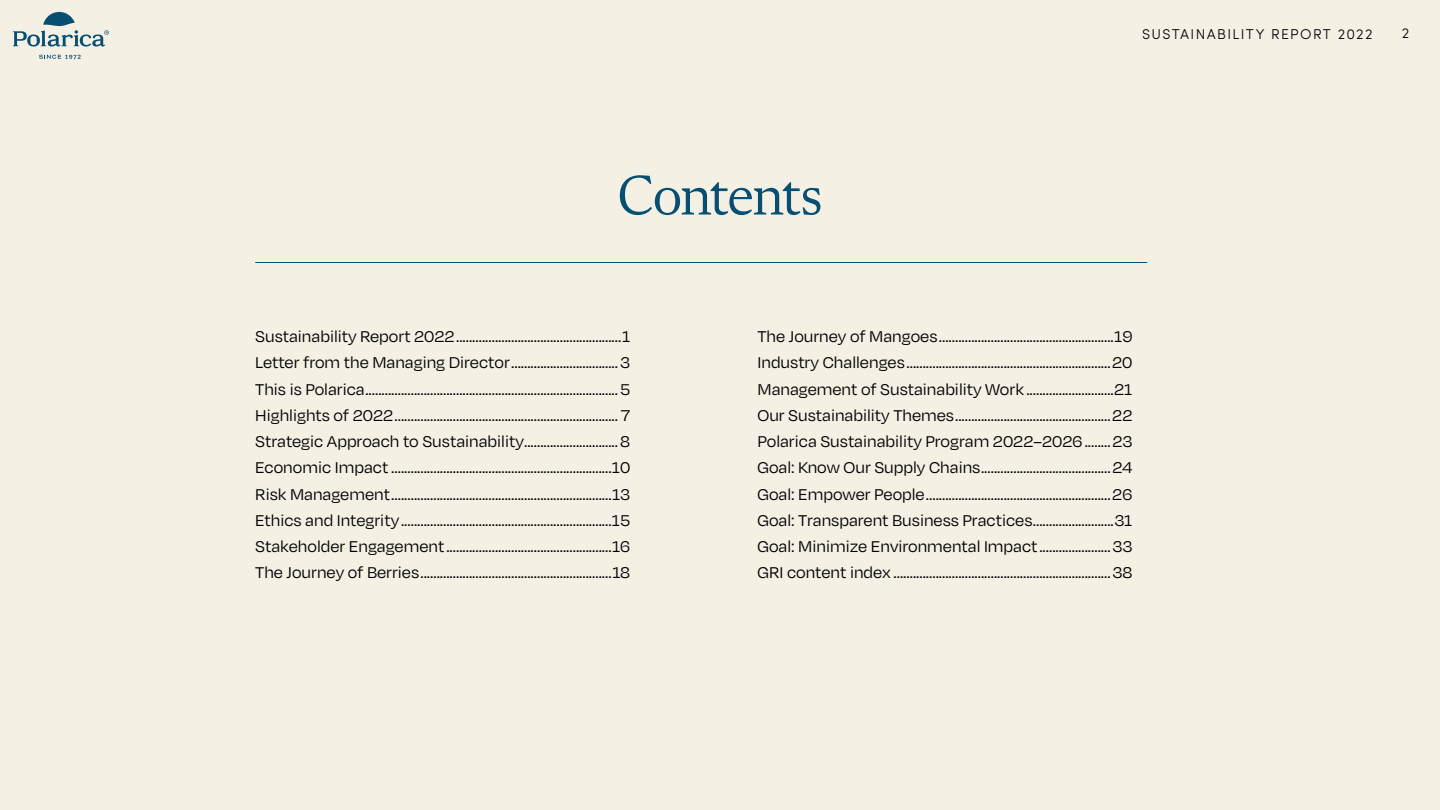
<style>
.page{position:relative;width:1440px;height:810px;background:#f4f0e4}
.page>*{position:absolute;margin:0;border:0;box-sizing:border-box;transform-origin:0 0}
.t1{font:57px "Flecha S";letter-spacing:-.03em;color:#074f72}
.t2{font:18px "Degular";color:#000}
.t3{font:300 14.25px "Sofia Pro";letter-spacing:.09em;color:#000}
</style>
<div class="page">
<svg style="left:39px;top:55px;width:42px;height:4px"></svg>
<svg style="left:13px;top:12px;width:96px;height:35px"></svg>
<hr style="left:255px;top:262px;width:892px;height:1px;background:#074f72">
<p class="t3" style="left:1142px;top:23px;width:232px">SUSTAINABILITY REPORT 2022</p>
<p class="t3" style="left:1402px;top:23px;width:9px">2</p>
<p class="t1" style="left:617px;top:163px;width:207px">Contents</p>
<p class="t2" style="left:255px;top:326px;width:377px">Sustainability Report 2022...................................................1</p>
<p class="t2" style="left:255px;top:352px;width:377px">Letter from the Managing Director.................................3</p>
<p class="t2" style="left:255px;top:378px;width:377px">This is Polarica..............................................................................5</p>
<p class="t2" style="left:255px;top:404px;width:377px">Highlights of 2022..................................................................... 7</p>
<p class="t2" style="left:255px;top:431px;width:376px">Strategic Approach to Sustainability.............................8</p>
<p class="t2" style="left:255px;top:457px;width:377px">Economic Impact ....................................................................10</p>
<p class="t2" style="left:255px;top:483px;width:377px">Risk Management....................................................................13</p>
<p class="t2" style="left:255px;top:509px;width:377px">Ethics and Integrity.................................................................15</p>
<p class="t2" style="left:255px;top:536px;width:377px">Stakeholder Engagement...................................................16</p>
<p class="t2" style="left:255px;top:562px;width:377px">The Journey of Berries...........................................................18</p>
<p class="t2" style="left:758px;top:326px;width:377px">The Journey of Mangoes......................................................19</p>
<p class="t2" style="left:758px;top:352px;width:377px">Industry Challenges...............................................................20</p>
<p class="t2" style="left:758px;top:378px;width:377px">Management of Sustainability Work ...........................21</p>
<p class="t2" style="left:758px;top:404px;width:377px">Our Sustainability Themes................................................22</p>
<p class="t2" style="left:758px;top:431px;width:377px">Polarica Sustainability Program 2022–2026........23</p>
<p class="t2" style="left:758px;top:457px;width:376px">Goal: Know Our Supply Chains........................................24</p>
<p class="t2" style="left:758px;top:483px;width:377px">Goal: Empower People.........................................................26</p>
<p class="t2" style="left:758px;top:509px;width:377px">Goal: Transparent Business Practices.........................31</p>
<p class="t2" style="left:758px;top:536px;width:377px">Goal: Minimize Environmental Impact......................33</p>
<p class="t2" style="left:758px;top:562px;width:377px">GRI content index ...................................................................38</p>
</div>
